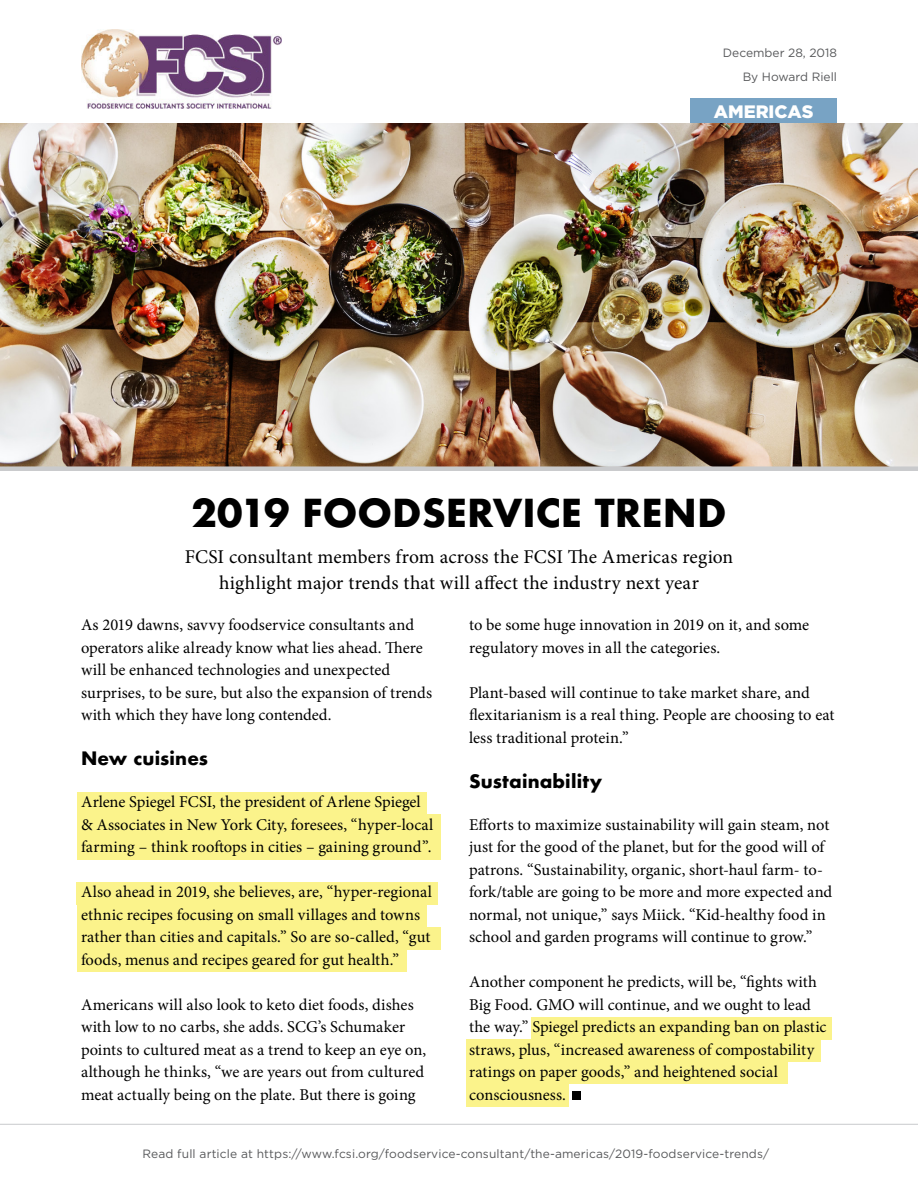
<style>
.page{position:relative;width:918px;height:1188px;background:#fff}
.page>*{position:absolute;margin:0;border:0;box-sizing:border-box;transform-origin:0 0}
.t1{font:700 37.5px "Futura";color:#000}
.t2{font:19.5px/25.5px "Minion Pro";letter-spacing:.01em;color:#000;text-align:center}
.t3{font:700 18px "Futura";letter-spacing:.01em;color:#000}
.t4{font:900 18px "Gotham";color:#fff}
.t5{font:16.5px/22.5px "Minion Pro";color:#000}
.t6{font:12px/24px "Gotham";letter-spacing:.01em;color:#58595b;text-align:right}
</style>
<div class="page">
<img style="left:0;top:123px;width:918px;height:343px">
<div style="left:77px;top:793px;width:350px;height:22px;background:#fbf38b"></div>
<div style="left:77px;top:883px;width:361px;height:22px;background:#fbf38b"></div>
<div style="left:531px;top:1018px;width:301px;height:22px;background:#fbf38b"></div>
<div style="left:77px;top:815px;width:364px;height:22px;background:#fbf38b"></div>
<div style="left:77px;top:905px;width:350px;height:22px;background:#fbf38b"></div>
<div style="left:77px;top:837px;width:364px;height:22px;background:#fbf38b"></div>
<div style="left:77px;top:927px;width:364px;height:22px;background:#fbf38b"></div>
<div style="left:77px;top:949px;width:330px;height:22px;background:#fbf38b"></div>
<div style="left:466px;top:1040px;width:354px;height:22px;background:#fbf38b"></div>
<div style="left:466px;top:1062px;width:321px;height:22px;background:#fbf38b"></div>
<div style="left:466px;top:1084px;width:103px;height:22px;background:#fbf38b"></div>
<div style="left:690px;top:99px;width:147px;height:24px;background:#78a3c4"></div>
<div style="left:0;top:466px;width:918px;height:5px;background:#c9cacc"></div>
<div style="left:572px;top:1091px;width:8px;height:9px;background:#000"></div>
<hr style="left:0;top:1124px;width:918px;height:1px;background:#c9cacc">
<img style="left:81px;top:30px;width:201px;height:78px">
<p class="t6" style="left:723px;top:40px;width:116px">December 28, 2018<br>By Howard Riell</p>
<p class="t4" style="left:714px;top:99px;width:101px">AMERICAS</p>
<h1 class="t1" style="left:192px;top:486px;width:536px">2019 FOODSERVICE TREND</h1>
<p class="t2" style="left:185px;top:544px;width:550px">FCSI consultant members from across the FCSI The Americas region highlight major trends that will affect the industry next year</p>
<p class="t5" style="left:81px;top:614px;width:353px">As 2019 dawns, savvy foodservice consultants and operators alike already know what lies ahead. There will be enhanced technologies and unexpected surprises, to be sure, but also the expansion of trends with which they have long contended.</p>
<p class="t3" style="left:81px;top:746px;width:129px">New cuisines</p>
<p class="t5" style="left:81px;top:791px;width:354px">Arlene Spiegel FCSI, the president of Arlene Spiegel &amp; Associates in New York City, foresees, “hyper-local farming – think rooftops in cities – gaining ground”.</p>
<p class="t5" style="left:81px;top:881px;width:353px">Also ahead in 2019, she believes, are, “hyper-regional ethnic recipes focusing on small villages and towns rather than cities and capitals.” So are so-called, “gut foods, menus and recipes geared for gut health.”</p>
<p class="t5" style="left:81px;top:993px;width:347px">Americans will also look to keto diet foods, dishes with low to no carbs, she adds. SCG’s Schumaker points to cultured meat as a trend to keep an eye on, although he thinks, “we are years out from cultured meat actually being on the plate. But there is going</p>
<p class="t5" style="left:469px;top:614px;width:342px">to be some huge innovation in 2019 on it, and some regulatory moves in all the categories.</p>
<p class="t5" style="left:469px;top:681px;width:367px">Plant-based will continue to take market share, and flexitarianism is a real thing. People are choosing to eat less traditional protein.”</p>
<p class="t3" style="left:469px;top:768px;width:135px">Sustainability</p>
<p class="t5" style="left:469px;top:813px;width:365px">Efforts to maximize sustainability will gain steam, not just for the good of the planet, but for the good will of patrons. “Sustainability, organic, short-haul farm- to&shy;fork/table are going to be more and more expected and normal, not unique,” says Miick. “Kid-healthy food in school and garden programs will continue to grow.”</p>
<p class="t5" style="left:469px;top:971px;width:359px">Another component he predicts, will be, “fights with Big Food. GMO will continue, and we ought to lead the way.” Spiegel predicts an expanding ban on plastic straws, plus, “increased awareness of compostability ratings on paper goods,” and heightened social consciousness.</p>
<p class="t6" style="left:143px;top:1141px;width:628px">Read full article at https://www.fcsi.org/foodservice-consultant/the-americas/2019-foodservice-trends/</p>
</div>
